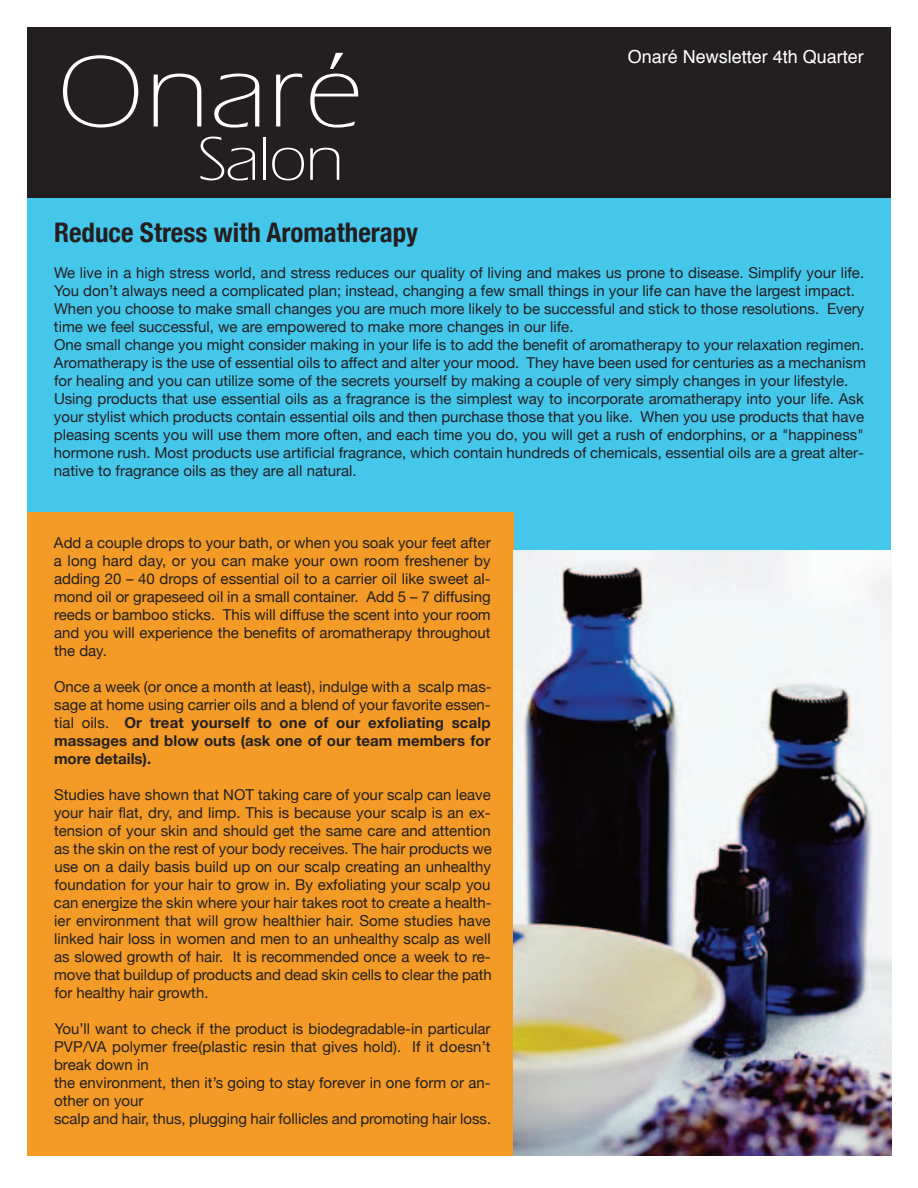
<style>
.page{position:relative;width:918px;height:1188px;background:#fff}
.page>*{position:absolute;margin:0;border:0;box-sizing:border-box;transform-origin:0 0}
.t1{font:700 condensed 27px "Helvetica Neue";color:#231f20}
.t2{font:18px "Helvetica";color:#fff}
.t3{font:15px/18px "Helvetica Neue";color:#231f20;text-align:justify}
.s1{font-weight:700}
</style>
<div class="page">
<div style="left:27px;top:197px;width:864px;height:365px;background:#45c7ec"></div>
<div style="left:27px;top:512px;width:486px;height:644px;background:#f39a27"></div>
<div style="left:27px;top:27px;width:864px;height:170px;background:#231f20"></div>
<svg style="left:63px;top:55px;width:75px;height:73px"></svg>
<svg style="left:154px;top:74px;width:47px;height:52px"></svg>
<svg style="left:214px;top:74px;width:45px;height:54px"></svg>
<svg style="left:276px;top:74px;width:27px;height:52px"></svg>
<svg style="left:310px;top:53px;width:48px;height:75px"></svg>
<svg style="left:200px;top:137px;width:55px;height:43px"></svg>
<hr style="left:263px;top:137px;width:2px;height:43px;background:#fff">
<svg style="left:272px;top:148px;width:32px;height:32px"></svg>
<svg style="left:310px;top:148px;width:29px;height:32px"></svg>
<img style="left:513px;top:551px;width:378px;height:605px">
<p class="t2" style="left:628px;top:49px;width:238px">Onaré Newsletter 4th Quarter</p>
<h1 class="t1" style="left:54px;top:216px;width:366px">Reduce Stress with Aromatherapy</h1>
<p class="t3" style="left:54px;top:263px;width:814px;text-align:left">We live in a high stress world, and stress reduces our quality of living and makes us prone to disease. Simplify your life.<br>You don’t always need a complicated plan; instead, changing a few small things in your life can have the largest impact.<br>When you choose to make small changes you are much more likely to be successful and stick to those resolutions. Every time we feel successful, we are empowered to make more changes in our life.<br>One small change you might consider making in your life is to add the benefit of aromatherapy to your relaxation regimen.<br>Aromatherapy is the use of essential oils to affect and alter your mood. They have been used for centuries as a mechanism for healing and you can utilize some of the secrets yourself by making a couple of very simply changes in your lifestyle.<br>Using products that use essential oils as a fragrance is the simplest way to incorporate aromatherapy into your life. Ask your stylist which products contain essential oils and then purchase those that you like. When you use products that have pleasing scents you will use them more often, and each time you do, you will get a rush of endorphins, or a "happiness" hormone rush. Most products use artificial fragrance, which contain hundreds of chemicals, essential oils are a great alter&shy;native to fragrance oils as they are all natural.</p>
<p class="t3" style="left:54px;top:533px;width:438px">Add a couple drops to your bath, or when you soak your feet after a long hard day, or you can make your own room freshener by adding 20 – 40 drops of essential oil to a carrier oil like sweet al&shy;mond oil or grapeseed oil in a small container. Add 5 – 7 diffusing reeds or bamboo sticks. This will diffuse the scent into your room and you will experience the benefits of aromatherapy throughout the day.</p>
<p class="t3" style="left:54px;top:677px;width:439px">Once a week (or once a month at least), indulge with a scalp mas&shy;sage at home using carrier oils and a blend of your favorite essen&shy;tial oils. <span class="s1">Or treat yourself to one of our exfoliating scalp massages and blow outs (ask one of our team members for more details).</span></p>
<p class="t3" style="left:54px;top:785px;width:439px">Studies have shown that NOT taking care of your scalp can leave your hair flat, dry, and limp. This is because your scalp is an ex&shy;tension of your skin and should get the same care and attention as the skin on the rest of your body receives. The hair products we use on a daily basis build up on our scalp creating an unhealthy foundation for your hair to grow in. By exfoliating your scalp you can energize the skin where your hair takes root to create a health&shy;ier environment that will grow healthier hair. Some studies have linked hair loss in women and men to an unhealthy scalp as well as slowed growth of hair. It is recommended once a week to re&shy;move that buildup of products and dead skin cells to clear the path for healthy hair growth.</p>
<p class="t3" style="left:54px;top:1019px;width:439px;text-align:left">You’ll want to check if the product is biodegradable-in particular PVP/VA polymer free(plastic resin that gives hold). If it doesn’t break down in<br>the environment, then it’s going to stay forever in one form or an&shy;other on your<br>scalp and hair, thus, plugging hair follicles and promoting hair loss.</p>
</div>
